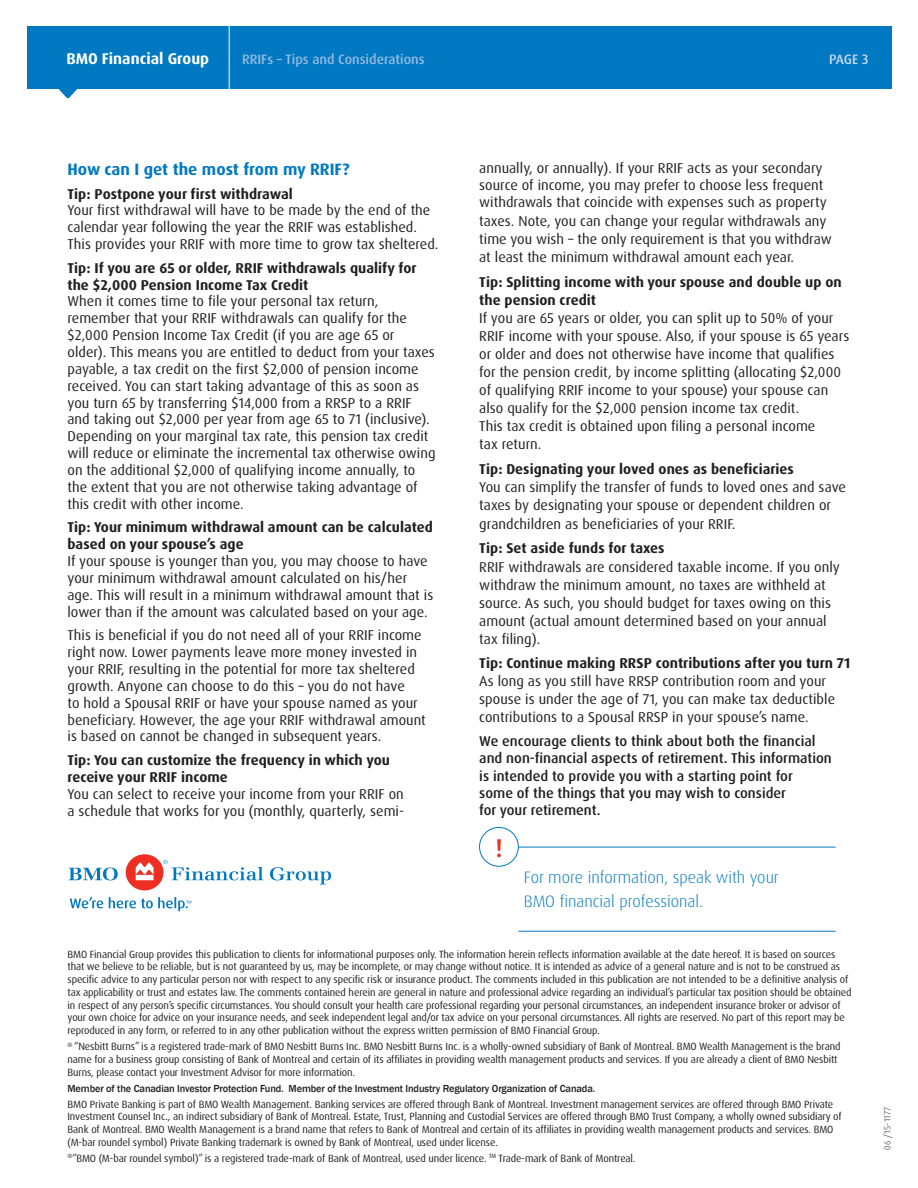
<style>
.page{position:relative;width:918px;height:1188px;background:#fff}
.page>*{position:absolute;margin:0;border:0;box-sizing:border-box;transform-origin:0 0}
.t1{font:500 25.65px "Dax Pro";color:#ee2e22}
.t2{font:300 16.5px/24.8px "Dax Pro";color:#0079c2}
.t3{font:700 16.5px "Dax Pro";color:#0079c2}
.t4{font:700 15.6px "Dax Pro";color:#fff}
.t5{font:14.25px/16.8px "Dax Pro";color:#231f20}
.t6{font:700 14.25px/16.8px "Dax Pro";color:#231f20}
.t7{font:500 14.25px/17.4px "Dax Pro";color:#231f20}
.t8{font:500 13.65px "Dax Pro";color:#94b9e1}
.t9{font:500 13.65px "Dax Pro";color:#c6d8ef}
.t10{font:10.5px/12.8px "Dax Pro";letter-spacing:-.01em;color:#231f20}
.t11{font:500 10.5px "Franklin Gothic";letter-spacing:-.01em;color:#231f20}
.t12{font:300 9px "Dax Pro";letter-spacing:.025em;color:#231f20}
</style>
<div class="page">
<div style="left:27px;top:26px;width:865px;height:62px;background:#0079c2"></div>
<svg style="left:58px;top:88px;width:20px;height:10px"></svg>
<hr style="left:518px;top:847px;width:318px;height:1px;background:#0079c2">
<hr style="left:518px;top:931px;width:318px;height:1px;background:#0079c2">
<hr style="left:229px;top:11px;width:1px;height:82px;background:#fff">
<div style="left:479px;top:827px;width:40px;height:40px;border:1px solid #0079c2;border-radius:50%"></div>
<svg style="left:69px;top:868px;width:49px;height:12px"></svg>
<div style="left:126px;top:854px;width:38px;height:36px;background:#ee2e22;border-radius:50%"></div>
<svg style="left:136px;top:862px;width:18px;height:18px"></svg>
<svg style="left:70px;top:897px;width:33px;height:11px"></svg>
<svg style="left:270px;top:867px;width:61px;height:18px"></svg>
<svg style="left:163px;top:860px;width:100px;height:20px"></svg>
<svg style="left:109px;top:897px;width:82px;height:14px"></svg>
<p class="t4" style="left:66px;top:48px;width:144px">BMO Financial Group</p>
<p class="t8" style="left:242px;top:50px;width:184px">RRIFs – Tips and Considerations</p>
<p class="t9" style="left:829px;top:50px;width:41px">PAGE 3</p>
<p class="t5" style="left:479px;top:160px;width:354px;line-height:17.7px">annually, or annually). If your RRIF acts as your secondary source of income, you may prefer to choose less frequent withdrawals that coincide with expenses such as property taxes. Note, you can change your regular withdrawals any time you wish – the only requirement is that you withdraw at least the minimum withdrawal amount each year.</p>
<p class="t6" style="left:479px;top:273px;width:364px;line-height:18.1px">Tip: Splitting income with your spouse and double up on the pension credit</p>
<p class="t5" style="left:479px;top:309px;width:372px;line-height:18.1px">If you are 65 years or older, you can split up to 50% of your RRIF income with your spouse. Also, if your spouse is 65 years or older and does not otherwise have income that qualifies for the pension credit, by income splitting (allocating $2,000 of qualifying RRIF income to your spouse) your spouse can also qualify for the $2,000 pension income tax credit.<br>This tax credit is obtained upon filing a personal income<br>tax return.</p>
<p class="t6" style="left:479px;top:461px;width:316px">Tip: Designating your loved ones as beneficiaries</p>
<p class="t5" style="left:479px;top:478px;width:368px;line-height:18.1px">You can simplify the transfer of funds to loved ones and save taxes by designating your spouse or dependent children or grandchildren as beneficiaries of your RRIF.</p>
<p class="t6" style="left:479px;top:540px;width:187px">Tip: Set aside funds for taxes</p>
<p class="t5" style="left:479px;top:558px;width:362px;line-height:18.1px">RRIF withdrawals are considered taxable income. If you only withdraw the minimum amount, no taxes are withheld at source. As such, you should budget for taxes owing on this amount (actual amount determined based on your annual tax filing).</p>
<p class="t6" style="left:479px;top:654px;width:373px">Tip: Continue making RRSP contributions after you turn 71</p>
<p class="t5" style="left:479px;top:672px;width:357px;line-height:18.1px">As long as you still have RRSP contribution room and your spouse is under the age of 71, you can make tax deductible contributions to a Spousal RRSP in your spouse’s name.</p>
<p class="t7" style="left:479px;top:733px;width:354px">We encourage clients to think about both the financial and non-financial aspects of retirement. This information is intended to provide you with a starting point for<br>some of the things that you may wish to consider<br>for your retirement.</p>
<h1 class="t1" style="left:495px;top:831px;width:9px">!</h1>
<p class="t2" style="left:524px;top:865px;width:257px">For more information, speak with your<br>BMO financial professional.</p>
<p class="t10" style="left:67px;top:948px;width:786px">BMO Financial Group provides this publication to clients for informational purposes only. The information herein reflects information available at the date hereof. It is based on sources that we believe to be reliable, but is not guaranteed by us, may be incomplete, or may change without notice. It is intended as advice of a general nature and is not to be construed as specific advice to any particular person nor with respect to any specific risk or insurance product. The comments included in this publication are not intended to be a definitive analysis of tax applicability or trust and estates law. The comments contained herein are general in nature and professional advice regarding an individual’s particular tax position should be obtained in respect of any person’s specific circumstances. You should consult your health care professional regarding your personal circumstances, an independent insurance broker or advisor of your own choice for advice on your insurance needs, and seek independent legal and/or tax advice on your personal circumstances. All rights are reserved. No part of this report may be reproduced in any form, or referred to in any other publication without the express written permission of BMO Financial Group.</p>
<p class="t10" style="left:68px;top:1040px;width:775px"><sup>®</sup> “Nesbitt Burns” is a registered trade-mark of BMO Nesbitt Burns Inc. BMO Nesbitt Burns Inc. is a wholly-owned subsidiary of Bank of Montreal. BMO Wealth Management is the brand name for a business group consisting of Bank of Montreal and certain of its affiliates in providing wealth management products and services. If you are already a client of BMO Nesbitt<br>Burns, please contact your Investment Advisor for more information.</p>
<p class="t11" style="left:68px;top:1082px;width:529px">Member of the Canadian Investor Protection Fund. Member of the Investment Industry Regulatory Organization of Canada.</p>
<p class="t10" style="left:67px;top:1098px;width:776px">BMO Private Banking is part of BMO Wealth Management. Banking services are offered through Bank of Montreal. Investment management services are offered through BMO Private Investment Counsel Inc., an indirect subsidiary of Bank of Montreal. Estate, Trust, Planning and Custodial Services are offered through BMO Trust Company, a wholly owned subsidiary of Bank of Montreal. BMO Wealth Management is a brand name that refers to Bank of Montreal and certain of its affiliates in providing wealth management products and services. BMO (M-bar roundel symbol) Private Banking trademark is owned by Bank of Montreal, used under license.</p>
<p class="t10" style="left:68px;top:1152px;width:570px"><sup>®</sup>”BMO (M-bar roundel symbol)” is a registered trade-mark of Bank of Montreal, used under licence. <sup>TM</sup> Trade-mark of Bank of Montreal.</p>
<h1 class="t3" style="left:68px;top:159px;width:284px">How can I get the most from my RRIF?</h1>
<p class="t6" style="left:68px;top:185px;width:227px">Tip: Postpone your first withdrawal</p>
<p class="t5" style="left:68px;top:202px;width:364px">Your first withdrawal will have to be made by the end of the calendar year following the year the RRIF was established.</p>
<p class="t5" style="left:68px;top:236px;width:373px">This provides your RRIF with more time to grow tax sheltered.</p>
<p class="t6" style="left:68px;top:259px;width:351px">Tip: If you are 65 or older, RRIF withdrawals qualify for the $2,000 Pension Income Tax Credit</p>
<p class="t5" style="left:68px;top:293px;width:370px">When it comes time to file your personal tax return, remember that your RRIF withdrawals can qualify for the $2,000 Pension Income Tax Credit (if you are age 65 or older). This means you are entitled to deduct from your taxes payable, a tax credit on the first $2,000 of pension income received. You can start taking advantage of this as soon as you turn 65 by transferring $14,000 from a RRSP to a RRIF and taking out $2,000 per year from age 65 to 71 (inclusive).<br>Depending on your marginal tax rate, this pension tax credit will reduce or eliminate the incremental tax otherwise owing on the additional $2,000 of qualifying income annually, to the extent that you are not otherwise taking advantage of this credit with other income.</p>
<p class="t6" style="left:68px;top:519px;width:367px">Tip: Your minimum withdrawal amount can be calculated based on your spouse’s age</p>
<p class="t5" style="left:68px;top:553px;width:367px">If your spouse is younger than you, you may choose to have your minimum withdrawal amount calculated on his/her age. This will result in a minimum withdrawal amount that is lower than if the amount was calculated based on your age.</p>
<p class="t5" style="left:68px;top:627px;width:360px">This is beneficial if you do not need all of your RRIF income right now. Lower payments leave more money invested in your RRIF, resulting in the potential for more tax sheltered growth. Anyone can choose to do this – you do not have<br>to hold a Spousal RRIF or have your spouse named as your beneficiary. However, the age your RRIF withdrawal amount is based on cannot be changed in subsequent years.</p>
<p class="t6" style="left:68px;top:752px;width:324px">Tip: You can customize the frequency in which you receive your RRIF income</p>
<p class="t5" style="left:68px;top:785px;width:338px">You can select to receive your income from your RRIF on a schedule that works for you (monthly, quarterly, semi-</p>
<p class="t12" style="left:882px;top:1150px;width:45px;rotate:-90deg">06 /15-1177</p>
</div>
